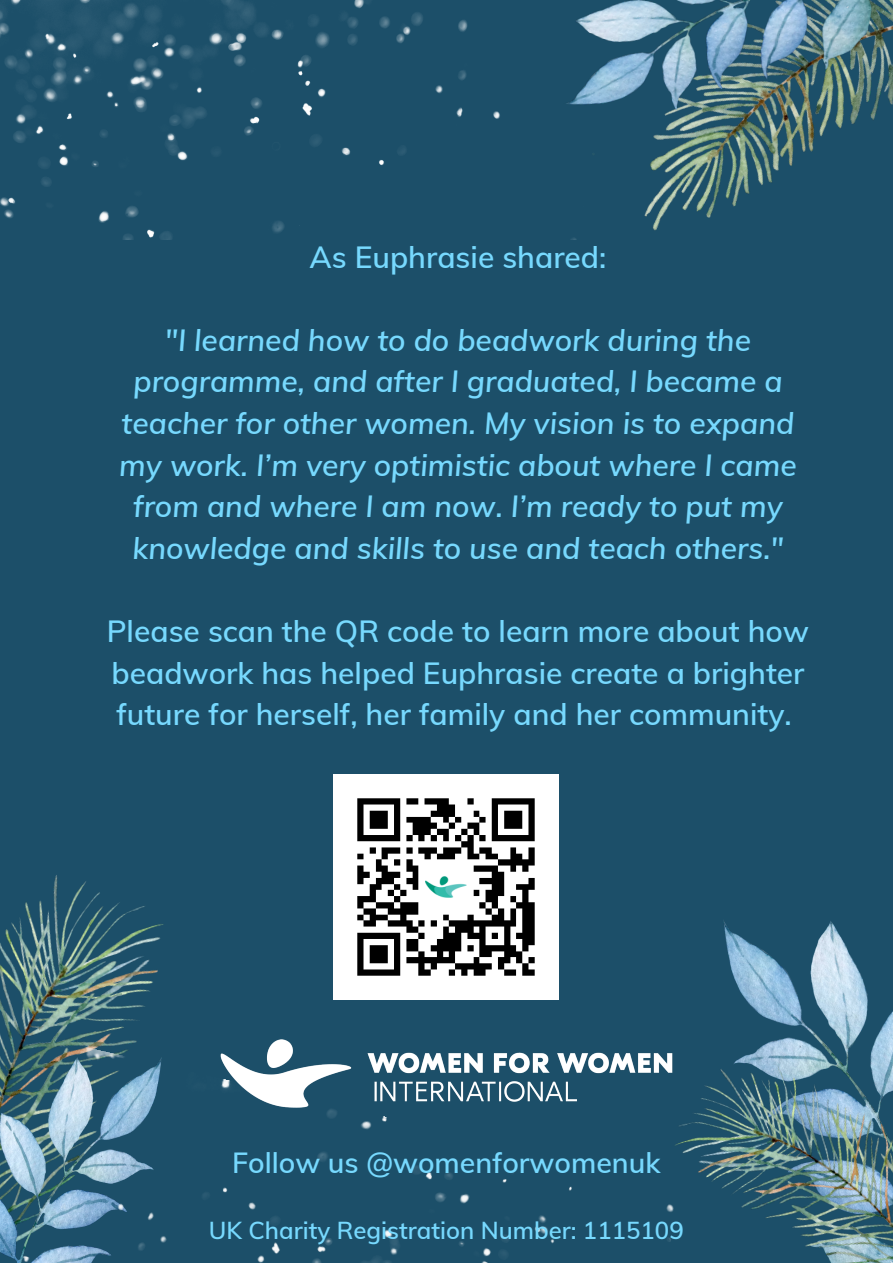
<style>
.page{position:relative;width:893px;height:1264px;background:#fff}
.page>*{position:absolute;margin:0;border:0;box-sizing:border-box;transform-origin:0 0}
.t1{font:italic 600 30px/41.5px "Mulish";color:#77d9fe;text-align:center}
.t2{font:600 30px/41.5px "Mulish";color:#77d9fe}
.t3{font:600 28.5px "Mulish";color:#77d9fe}
.t4{font:600 24px "Mulish";color:#77d9fe}
</style>
<div class="page">
<div style="left:0;top:0;width:892px;height:1262px;background:#1c4f69"></div>
<img style="left:0;top:0;width:500px;height:239px">
<img style="left:571px;top:149px;width:242px;height:91px">
<img style="left:0;top:875px;width:164px;height:166px">
<img style="left:723px;top:920px;width:169px;height:96px">
<img style="left:763px;top:1016px;width:129px;height:246px">
<img style="left:566px;top:0;width:326px;height:149px">
<img style="left:0;top:1041px;width:849px;height:221px">
<img style="left:214px;top:1039px;width:464px;height:71px">
<img style="left:334px;top:774px;width:225px;height:225px">
<p class="t2" style="left:309px;top:235px;width:298px">As Euphrasie shared:</p>
<p class="t1" style="left:119px;top:319px;width:679px">"I learned how to do beadwork during the programme, and after I graduated, I became a teacher for other women. My vision is to expand my work. I’m very optimistic about where I came from and where I am now. I’m ready to put my knowledge and skills to use and teach others."</p>
<p class="t2" style="left:107px;top:610px;width:703px">Please scan the QR code to learn more about how beadwork has helped Euphrasie create a brighter future for herself, her family and her community.</p>
<p class="t3" style="left:232px;top:1144px;width:430px">Follow us @womenforwomenuk</p>
<p class="t4" style="left:209px;top:1215px;width:476px">UK Charity Registration Number: 1115109</p>
</div>
